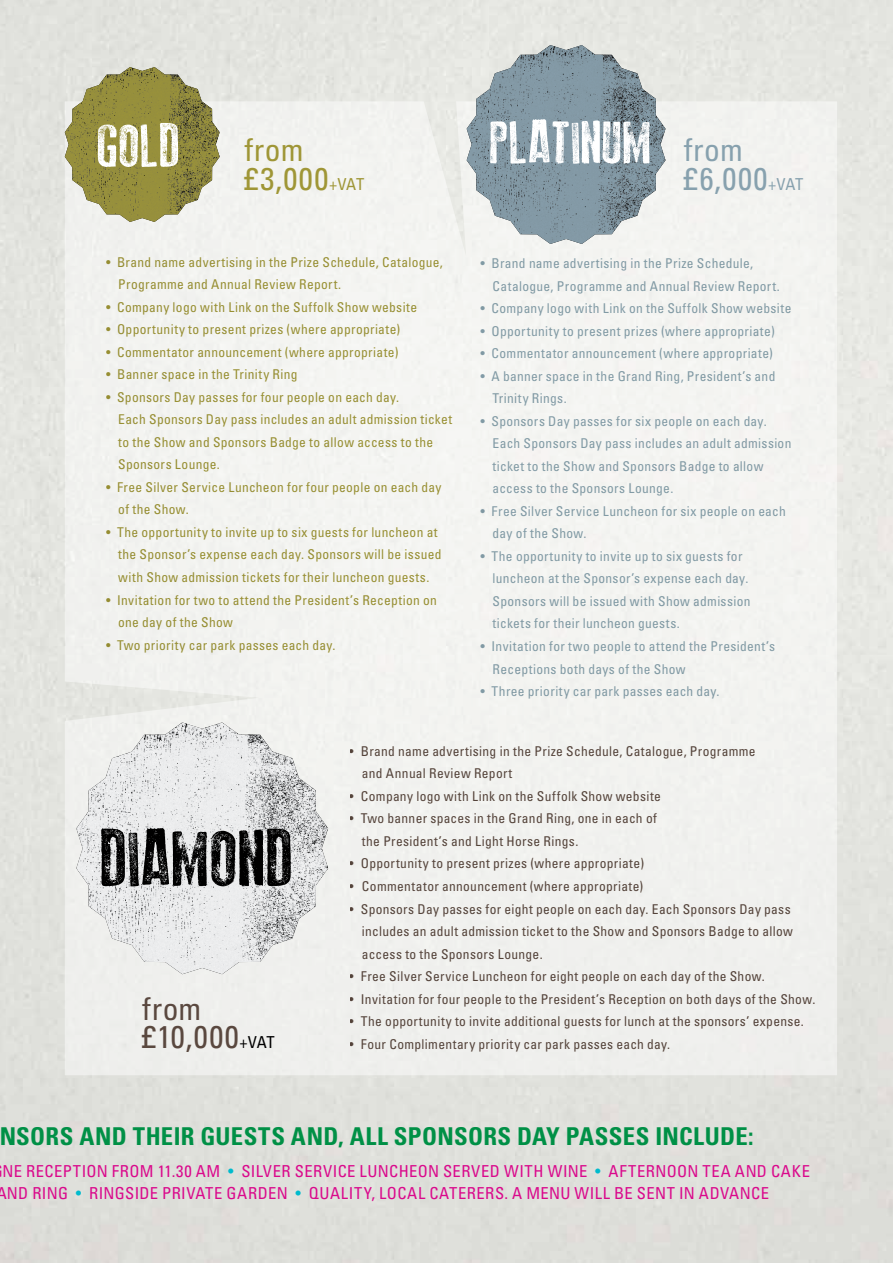
<style>
.page{position:relative;width:893px;height:1263px;background:#fff}
.page>*{position:absolute;margin:0;border:0;box-sizing:border-box;transform-origin:0 0}
.t1{font:79.2px "Old Press";color:#000}
.t2{font:60.3px "Old Press";color:#fff}
.t3{font:condensed 31.5px/28.5px "Univers";letter-spacing:.035em;color:#5a483f}
.t4{font:condensed 31.5px "Univers";color:#9f9636}
.t5{font:condensed 31.5px/28.5px "Univers";color:#87a1ae}
.t6{font:700 condensed 24.6px "Univers";letter-spacing:.015em;color:#009046}
.t7{font:condensed 16.5px/22.5px "Univers";letter-spacing:.035em;color:#da098c}
.t8{font:condensed 13.5px/22.5px "Univers";letter-spacing:.025em;color:#87a1ae}
.t9{font:condensed 13.5px/22.5px "Univers";letter-spacing:.025em;color:#9f9636}
.t10{font:condensed 13.5px/22.5px "Univers";letter-spacing:.025em;color:#5a483f}
.s1{font-size:16.5px}
.s2{font-size:16.5px;color:#000}
.s3{color:#00bbcd}
</style>
<div class="page">
<div style="left:65px;top:101px;width:772px;height:974px;background:#f2f3f0"></div>
<img style="left:65px;top:67px;width:155px;height:155px">
<img style="left:76px;top:722px;width:252px;height:252px">
<img style="left:467px;top:45px;width:198px;height:199px">
<h2 class="t2" style="left:97px;top:115px;width:85px">GOLD</h2>
<h3 class="t4" style="left:244px;top:130px;width:61px">from</h3>
<h3 class="t4" style="left:244px;top:158px;width:121px">£3,000<span class="s1">+VAT</span></h3>
<p class="t9" style="left:118px;top:250px;width:326px;text-indent:-12px">• Brand name advertising in the Prize Schedule, Catalogue,<br>Programme and Annual Review Report.</p>
<p class="t9" style="left:106px;top:295px;width:313px">• Company logo with Link on the Suffolk Show website</p>
<p class="t9" style="left:106px;top:318px;width:296px">• Opportunity to present prizes (where appropriate)</p>
<p class="t9" style="left:106px;top:340px;width:294px">• Commentator announcement (where appropriate)</p>
<p class="t9" style="left:106px;top:363px;width:193px">• Banner space in the Trinity Ring</p>
<p class="t9" style="left:118px;top:385px;width:335px;text-indent:-12px">• Sponsors Day passes for four people on each day.<br>Each Sponsors Day pass includes an adult admission ticket to the Show and Sponsors Badge to allow access to the Sponsors Lounge.</p>
<p class="t9" style="left:118px;top:475px;width:325px;text-indent:-12px">• Free Silver Service Luncheon for four people on each day of the Show.</p>
<p class="t9" style="left:118px;top:521px;width:325px;text-indent:-12px">• The opportunity to invite up to six guests for luncheon at the Sponsor’s expense each day. Sponsors will be issued with Show admission tickets for their luncheon guests.</p>
<p class="t9" style="left:118px;top:588px;width:320px;text-indent:-12px">• Invitation for two to attend the President’s Reception on one day of the Show</p>
<p class="t9" style="left:106px;top:633px;width:231px">• Two priority car park passes each day.</p>
<h2 class="t2" style="left:489px;top:112px;width:165px">PLATINUM</h2>
<h3 class="t5" style="left:684px;top:135px;width:121px">from £6,000<span class="s1">+VAT</span></h3>
<p class="t8" style="left:493px;top:252px;width:289px;text-indent:-12px">• Brand name advertising in the Prize Schedule,<br>Catalogue, Programme and Annual Review Report.</p>
<p class="t8" style="left:481px;top:297px;width:312px">• Company logo with Link on the Suffolk Show website</p>
<p class="t8" style="left:481px;top:319px;width:296px">• Opportunity to present prizes (where appropriate)</p>
<p class="t8" style="left:481px;top:342px;width:294px">• Commentator announcement (where appropriate)</p>
<p class="t8" style="left:493px;top:364px;width:284px;text-indent:-12px">• A banner space in the Grand Ring, President’s and<br>Trinity Rings.</p>
<p class="t8" style="left:493px;top:409px;width:300px;text-indent:-12px">• Sponsors Day passes for six people on each day.<br>Each Sponsors Day pass includes an adult admission ticket to the Show and Sponsors Badge to allow access to the Sponsors Lounge.</p>
<p class="t8" style="left:493px;top:499px;width:295px;text-indent:-12px">• Free Silver Service Luncheon for six people on each day of the Show.</p>
<p class="t8" style="left:493px;top:544px;width:259px;text-indent:-12px">• The opportunity to invite up to six guests for luncheon at the Sponsor’s expense each day.<br>Sponsors will be issued with Show admission tickets for their luncheon guests.</p>
<p class="t8" style="left:493px;top:635px;width:284px;text-indent:-12px">• Invitation for two people to attend the President’s<br>Receptions both days of the Show</p>
<p class="t8" style="left:481px;top:680px;width:240px">• Three priority car park passes each day.</p>
<h1 class="t1" style="left:101px;top:818px;width:195px">DIAMOND</h1>
<h3 class="t3" style="left:142px;top:993px;width:134px">from £10,000<span class="s2">+VAT</span></h3>
<p class="t10" style="left:362px;top:739px;width:395px;text-indent:-12px">• Brand name advertising in the Prize Schedule, Catalogue, Programme and Annual Review Report</p>
<p class="t10" style="left:350px;top:784px;width:313px">• Company logo with Link on the Suffolk Show website</p>
<p class="t10" style="left:362px;top:807px;width:296px;text-indent:-12px">• Two banner spaces in the Grand Ring, one in each of the President’s and Light Horse Rings.</p>
<p class="t10" style="left:350px;top:852px;width:296px">• Opportunity to present prizes (where appropriate)</p>
<p class="t10" style="left:350px;top:874px;width:295px">• Commentator announcement (where appropriate)</p>
<p class="t10" style="left:362px;top:897px;width:432px;text-indent:-12px">• Sponsors Day passes for eight people on each day. Each Sponsors Day pass includes an adult admission ticket to the Show and Sponsors Badge to allow access to the Sponsors Lounge.</p>
<p class="t10" style="left:350px;top:964px;width:416px">• Free Silver Service Luncheon for eight people on each day of the Show.</p>
<p class="t10" style="left:350px;top:987px;width:467px">• Invitation for four people to the President’s Reception on both days of the Show.</p>
<p class="t10" style="left:350px;top:1010px;width:455px">• The opportunity to invite additional guests for lunch at the sponsors’ expense.</p>
<p class="t10" style="left:350px;top:1032px;width:322px">• Four Complimentary priority car park passes each day.</p>
<h3 class="t6" style="left:0;top:1121px;width:259px">NSORS AND THEIR GUESTS</h3>
<h3 class="t6" style="left:291px;top:1121px;width:464px">AND, ALL SPONSORS DAY PASSES INCLUDE:</h3>
<p class="t7" style="left:-4px;top:1159px;width:815px;text-indent:551px">wine <span class="s3">•</span> Afternoon tea and cake and Ring <span class="s3">•</span> Ringsi de private garden <span class="s3">•</span> Quality, local caterers. A menu wi ll be sent in advance</p>
<p class="t7" style="left:3px;top:1159px;width:525px">ne reception from 11.30 am <span class="s3">•</span> Si lver service luncheon served with</p>
</div>
